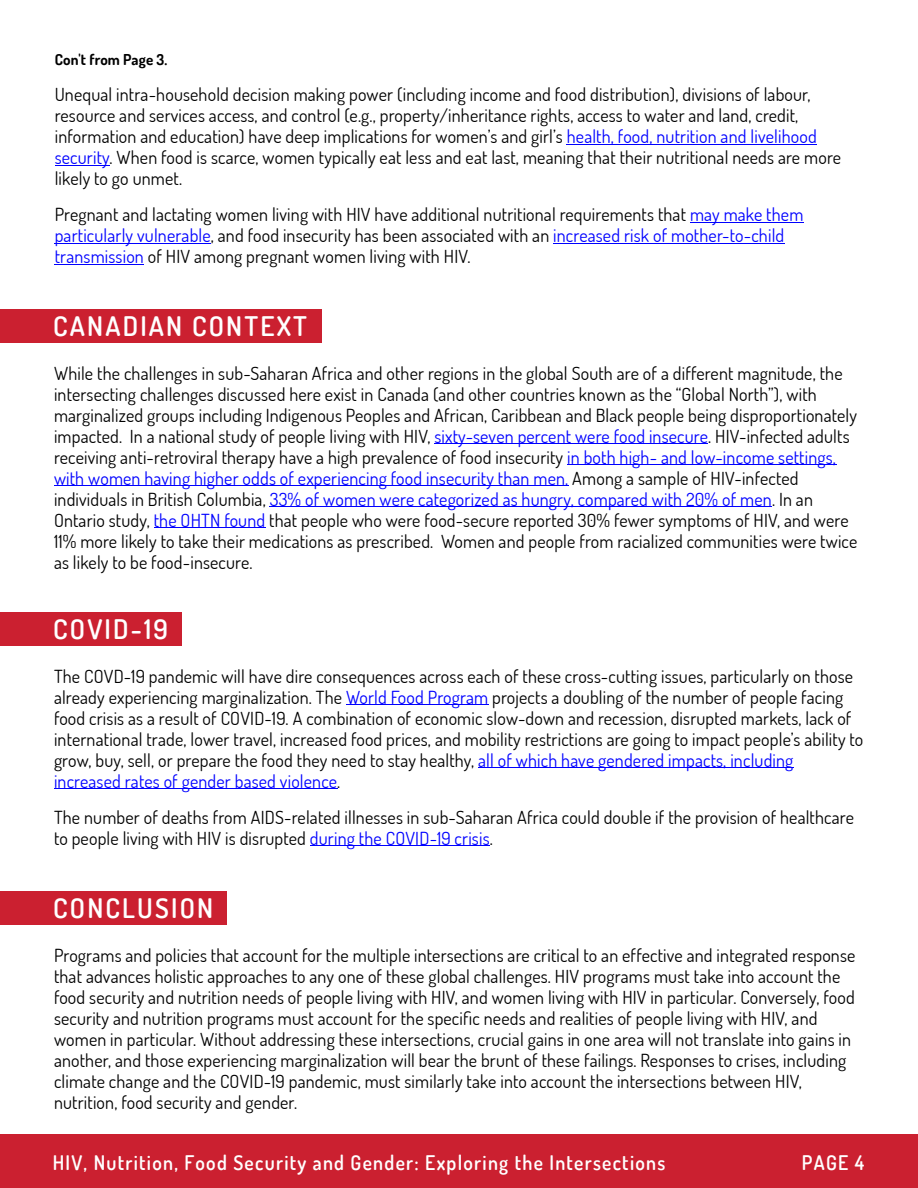
<style>
.page{position:relative;width:918px;height:1188px;background:#fff}
.page>*{position:absolute;margin:0;border:0;box-sizing:border-box;transform-origin:0 0}
.t1{font:600 27px "Dosis";letter-spacing:.08em;color:#fff}
.t2{font:600 20.1px "Dosis";letter-spacing:.065em;color:#fff}
.t3{font:18px/21px "Dosis";letter-spacing:.01em;color:#000}
.t4{font:700 15px "Dosis";letter-spacing:.01em;color:#000}
.s1{color:#00f}
</style>
<div class="page">
<div style="left:0;top:309px;width:321px;height:34px;background:#cb2030"></div>
<div style="left:0;top:612px;width:181px;height:34px;background:#cb2030"></div>
<div style="left:0;top:1134px;width:918px;height:54px;background:#cb2030"></div>
<hr style="left:434px;top:444px;width:274px;height:1px;background:#00f">
<hr style="left:567px;top:465px;width:269px;height:1px;background:#00f">
<hr style="left:54px;top:486px;width:515px;height:1px;background:#00f">
<hr style="left:270px;top:507px;width:502px;height:1px;background:#00f">
<hr style="left:154px;top:528px;width:111px;height:1px;background:#00f">
<hr style="left:346px;top:705px;width:143px;height:1px;background:#00f">
<hr style="left:478px;top:768px;width:316px;height:1px;background:#00f">
<hr style="left:54px;top:789px;width:283px;height:1px;background:#00f">
<hr style="left:310px;top:846px;width:180px;height:1px;background:#00f">
<div style="left:0;top:891px;width:226px;height:34px;background:#cb2030"></div>
<hr style="left:567px;top:144px;width:250px;height:1px;background:#00f">
<hr style="left:55px;top:165px;width:54px;height:1px;background:#00f">
<hr style="left:690px;top:222px;width:114px;height:1px;background:#00f">
<hr style="left:55px;top:243px;width:156px;height:1px;background:#00f">
<hr style="left:553px;top:243px;width:231px;height:1px;background:#00f">
<hr style="left:55px;top:264px;width:89px;height:1px;background:#00f">
<p class="t4" style="left:55px;top:50px;width:114px">Con't from Page 3.</p>
<p class="t3" style="left:55px;top:84px;width:788px">Unequal intra-household decision making power (including income and food distribution), divisions of labour, resource and services access, and control (e.g., property/inheritance rights, access to water and land, credit, information and education) have deep implications for women’s and girl’s <span class="s1">health, food, nutrition and livelihood security</span>. When food is scarce, women typically eat less and eat last, meaning that their nutritional needs are more likely to go unmet.</p>
<p class="t3" style="left:55px;top:204px;width:750px">Pregnant and lactating women living with HIV have additional nutritional requirements that <span class="s1">may make them particularly vulnerable</span>, and food insecurity has been associated with an <span class="s1">increased risk of mother-to-child transmission</span> of HIV among pregnant women living with HIV.</p>
<h1 class="t1" style="left:53px;top:308px;width:255px">CANADIAN CONTEXT</h1>
<p class="t3" style="left:54px;top:362px;width:805px">While the challenges in sub-Saharan Africa and other regions in the global South are of a different magnitude, the intersecting challenges discussed here exist in Canada (and other countries known as the “Global North”), with marginalized groups including Indigenous Peoples and African, Caribbean and Black people being disproportionately impacted. In a national study of people living with HIV, <span class="s1">sixty-seven percent were food insecure</span>. HIV-infected adults receiving anti-retroviral therapy have a high prevalence of food insecurity <span class="s1">in both high- and low-income settings, with women having higher odds of experiencing food insecurity than men.</span> Among a sample of HIV-infected individuals in British Columbia, <span class="s1">33% of women were categorized as hungry, compared with 20% of men</span>. In an Ontario study, <span class="s1">the OHTN found</span> that people who were food-secure reported 30% fewer symptoms of HIV, and were 11% more likely to take their medications as prescribed. Women and people from racialized communities were twice as likely to be food-insecure.</p>
<h1 class="t1" style="left:53px;top:611px;width:116px">COVID-19</h1>
<p class="t3" style="left:54px;top:665px;width:811px">The COVD-19 pandemic will have dire consequences across each of these cross-cutting issues, particularly on those already experiencing marginalization. The <span class="s1">World Food Program</span> projects a doubling of the number of people facing food crisis as a result of COVID-19. A combination of economic slow-down and recession, disrupted markets, lack of international trade, lower travel, increased food prices, and mobility restrictions are going to impact people’s ability to grow, buy, sell, or prepare the food they need to stay healthy, <span class="s1">all of which have gendered impacts, including increased rates of gender based violence</span>.</p>
<p class="t3" style="left:54px;top:806px;width:801px">The number of deaths from AIDS-related illnesses in sub-Saharan Africa could double if the provision of healthcare to people living with HIV is disrupted <span class="s1">during the COVID-19 crisis</span>.</p>
<h1 class="t1" style="left:53px;top:890px;width:162px">CONCLUSION</h1>
<p class="t3" style="left:54px;top:944px;width:803px">Programs and policies that account for the multiple intersections are critical to an effective and integrated response that advances holistic approaches to any one of these global challenges. HIV programs must take into account the food security and nutrition needs of people living with HIV, and women living with HIV in particular. Conversely, food security and nutrition programs must account for the specific needs and realities of people living with HIV, and women in particular. Without addressing these intersections, crucial gains in one area will not translate into gains in another, and those experiencing marginalization will bear the brunt of these failings. Responses to crises, including climate change and the COVID-19 pandemic, must similarly take into account the intersections between HIV, nutrition, food security and gender.</p>
<p class="t2" style="left:53px;top:1149px;width:614px">HIV, Nutrition, Food Security and Gender: Exploring the Intersections</p>
<p class="t2" style="left:802px;top:1149px;width:64px">PAGE 4</p>
</div>
